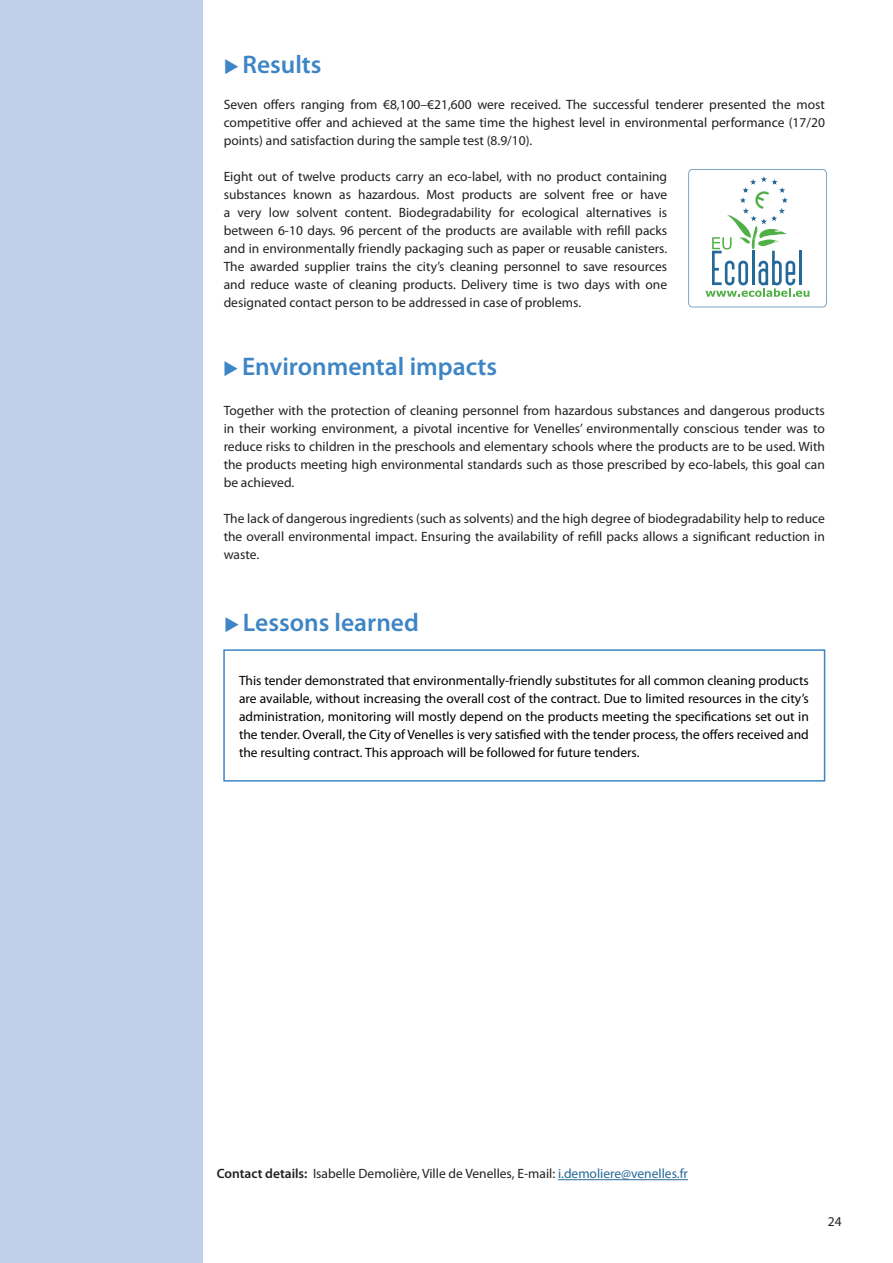
<style>
.page{position:relative;width:893px;height:1263px;background:#fff}
.page>*{position:absolute;margin:0;border:0;box-sizing:border-box;transform-origin:0 0}
.t1{font:600 25.5px "Myriad Pro";color:#3e85c5}
.t2{font:13.5px/18px "Myriad Pro";color:#231f20;text-align:justify}
.t3{font:13.5px/18px "Myriad Pro";color:#000;text-align:justify}
.s1{font-weight:600}
.s2{color:#25689a}
</style>
<div class="page">
<svg style="left:688px;top:169px;width:138px;height:138px"></svg>
<hr style="left:558px;top:1179px;width:130px;height:1px;background:#25689a">
<div style="left:223px;top:649px;width:602px;height:133px;border:2px solid #3e85c5"></div>
<div style="left:0;top:0;width:202px;height:1263px;background:#c0d0ea"></div>
<h1 class="t1" style="left:224px;top:48px;width:99px">◆ Results</h1>
<p class="t2" style="left:224px;top:96px;width:603px">Seven offers ranging from €8,100–€21,600 were received. The successful tenderer presented the most competitive offer and achieved at the same time the highest level in environmental performance (17/20 points) and satisfaction during the sample test (8.9/10).</p>
<p class="t2" style="left:224px;top:168px;width:445px">Eight out of twelve products carry an eco-label, with no product containing substances known as hazardous. Most products are solvent free or have a very low solvent content. Biodegradability for ecological alternatives is between 6-10 days. 96 percent of the products are available with refill packs and in environmentally friendly packaging such as paper or reusable canisters.<br>The awarded supplier trains the city’s cleaning personnel to save resources and reduce waste of cleaning products. Delivery time is two days with one designated contact person to be addressed in case of problems.</p>
<h1 class="t1" style="left:223px;top:350px;width:275px">◆ Environmental impacts</h1>
<p class="t2" style="left:224px;top:402px;width:603px">Together with the protection of cleaning personnel from hazardous substances and dangerous products in their working environment, a pivotal incentive for Venelles’ environmentally conscious tender was to reduce risks to children in the preschools and elementary schools where the products are to be used. With the products meeting high environmental standards such as those prescribed by eco-labels, this goal can be achieved.</p>
<p class="t2" style="left:224px;top:509px;width:603px">The lack of dangerous ingredients (such as solvents) and the high degree of biodegradability help to reduce the overall environmental impact. Ensuring the availability of refill packs allows a significant reduction in waste.</p>
<h1 class="t1" style="left:224px;top:606px;width:196px">◆ Lessons learned</h1>
<p class="t3" style="left:239px;top:672px;width:571px">This tender demonstrated that environmentally-friendly substitutes for all common cleaning products are available, without increasing the overall cost of the contract. Due to limited resources in the city’s administration, monitoring will mostly depend on the products meeting the specifications set out in the tender. Overall, the City of Venelles is very satisfied with the tender process, the offers received and the resulting contract. This approach will be followed for future tenders.</p>
<p class="t2" style="left:217px;top:1164px;width:473px"><span class="s1">Contact details:</span> Isabelle Demolière, Ville de Venelles, E-mail: <span class="s2">i.demoliere@venelles.fr</span></p>
<p class="t2" style="left:828px;top:1212px;width:15px">24</p>
</div>
